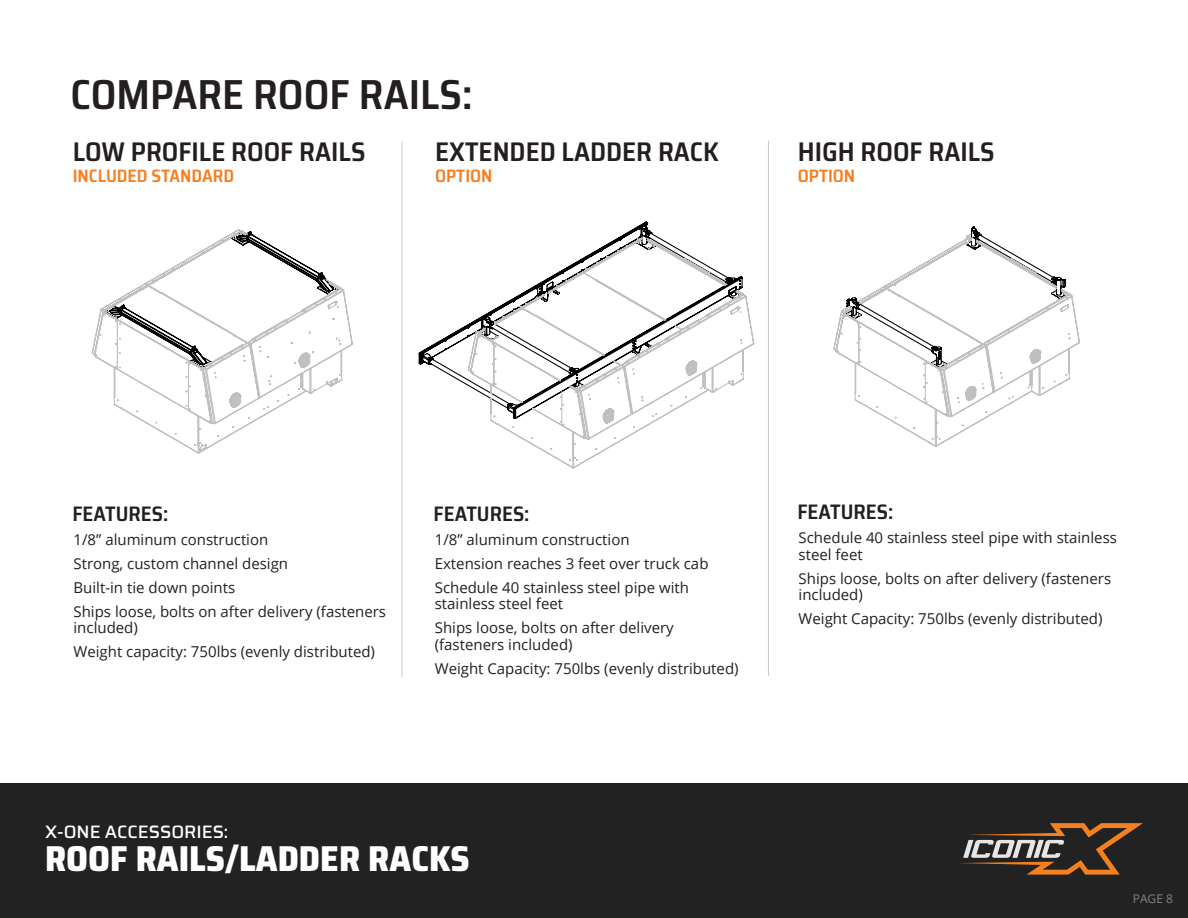
<style>
.page{position:relative;width:1188px;height:918px;background:#fff}
.page>*{position:absolute;margin:0;border:0;box-sizing:border-box;transform-origin:0 0}
.t1{font:600 semi-condensed 42px "Saira";color:#231f20}
.t2{font:800 semi-condensed 36px "Saira";color:#fff}
.t3{font:600 semi-condensed 27px "Saira";color:#231f20}
.t4{font:600 semi-condensed 21px "Saira";color:#231f20}
.t5{font:600 semi-condensed 18px "Saira";color:#f57f20}
.t6{font:500 18px "Saira";color:#fff}
.t7{font:15px/24px "Open Sans";color:#231f20}
.t8{font:12px "Open Sans";color:#848484}
</style>
<div class="page">
<div style="left:0;top:783px;width:1188px;height:135px;background:#222"></div>
<svg style="left:959px;top:823px;width:184px;height:52px"></svg>
<svg style="left:833px;top:233px;width:247px;height:214px"></svg>
<svg style="left:418px;top:221px;width:237px;height:164px"></svg>
<svg style="left:467px;top:235px;width:288px;height:234px"></svg>
<svg style="left:91px;top:229px;width:262px;height:225px"></svg>
<svg style="left:337px;top:380px;width:5px;height:3px"></svg>
<svg style="left:103px;top:230px;width:237px;height:140px"></svg>
<hr style="left:401px;top:142px;width:1px;height:535px;background:#cccccb">
<hr style="left:768px;top:141px;width:1px;height:535px;background:#cccccb">
<h1 class="t1" style="left:70px;top:63px;width:404px">COMPARE ROOF RAILS:</h1>
<h3 class="t3" style="left:73px;top:131px;width:294px">LOW PROFILE ROOF RAILS</h3>
<p class="t5" style="left:73px;top:162px;width:163px">INCLUDED STANDARD</p>
<h3 class="t3" style="left:435px;top:131px;width:285px">EXTENDED LADDER RACK</h3>
<p class="t5" style="left:435px;top:162px;width:59px">OPTION</p>
<h3 class="t3" style="left:798px;top:131px;width:198px">HIGH ROOF RAILS</h3>
<p class="t5" style="left:798px;top:162px;width:59px">OPTION</p>
<h3 class="t4" style="left:72px;top:497px;width:97px">FEATURES:</h3>
<p class="t7" style="left:74px;top:527px;width:314px">1/8” aluminum construction<br>Strong, custom channel design<br>Built-in tie down points<br>Ships loose, bolts on after delivery (fasteners</p>
<p class="t7" style="left:74px;top:615px;width:303px">included)<br>Weight capacity: 750lbs (evenly distributed)</p>
<h3 class="t4" style="left:434px;top:497px;width:97px">FEATURES:</h3>
<p class="t7" style="left:435px;top:527px;width:275px">1/8” aluminum construction<br>Extension reaches 3 feet over truck cab<br>Schedule 40 stainless steel pipe with</p>
<p class="t7" style="left:435px;top:591px;width:241px">stainless steel feet<br>Ships loose, bolts on after delivery</p>
<p class="t7" style="left:435px;top:632px;width:305px">(fasteners included)<br>Weight Capacity: 750lbs (evenly distributed)</p>
<p class="t6" style="left:45px;top:818px;width:185px">X-ONE ACCESSORIES:</p>
<h2 class="t2" style="left:45px;top:831px;width:426px">ROOF RAILS/LADDER RACKS</h2>
<h3 class="t4" style="left:797px;top:496px;width:97px">FEATURES:</h3>
<p class="t7" style="left:799px;top:529px;width:320px;line-height:16.5px">Schedule 40 stainless steel pipe with stainless steel feet</p>
<p class="t7" style="left:799px;top:570px;width:314px;line-height:16.5px">Ships loose, bolts on after delivery (fasteners included)</p>
<p class="t7" style="left:799px;top:607px;width:305px">Weight Capacity: 750lbs (evenly distributed)</p>
<p class="t8" style="left:1133px;top:890px;width:42px">PAGE 8</p>
</div>
